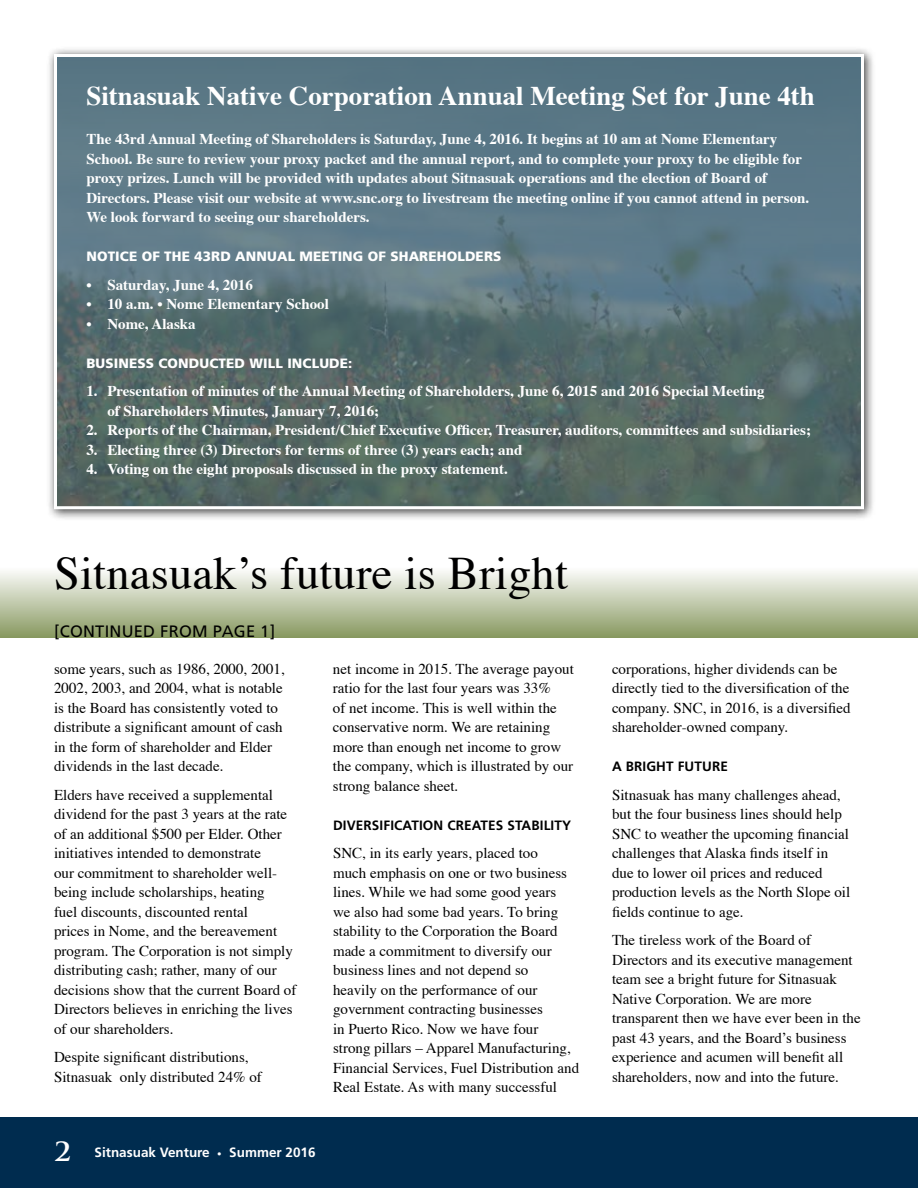
<style>
.page{position:relative;width:918px;height:1188px;background:#fff}
.page>*{position:absolute;margin:0;border:0;box-sizing:border-box;transform-origin:0 0}
.t1{font:46.5px "Times";letter-spacing:.005em;color:#000}
.t2{font:700 30px "Trajan Pro";color:#fff}
.t3{font:700 27px "Times";color:#fff}
.t4{font:16.5px "Frutiger";letter-spacing:.015em;color:#000}
.t5{font:15px/19.5px "Times";color:#000}
.t6{font:700 15px/19.5px "Times";color:#fff}
.t7{font:900 13.5px "Frutiger";letter-spacing:.01em;color:#fff}
.t8{font:700 13.5px "Frutiger";letter-spacing:.01em;color:#000}
.t9{font:700 13.5px "Frutiger";color:#fff}
.s1{font-size:9px}
</style>
<div class="page">
<div style="left:0;top:1118px;width:918px;height:70px;background:#002c4f"></div>
<div style="left:0;top:567px;width:918px;height:70px;background:linear-gradient(to bottom,#fefefd,#8a9b64)"></div>
<div style="left:46px;top:46px;width:830px;height:475px;background:#000;opacity:.75"></div>
<img style="left:58px;top:58px;width:802px;height:447px">
<div style="left:54px;top:54px;width:810px;height:455px;border:3px solid #fff"></div>
<h3 class="t3" style="left:86px;top:78px;width:730px">Sitnasuak Native Corporation Annual Meeting Set for June 4th</h3>
<p class="t6" style="left:86px;top:130px;width:724px">The 43rd Annual Meeting of Shareholders is Saturday, June 4, 2016. It begins at 10 am at Nome Elementary School. Be sure to review your proxy packet and the annual report, and to complete your proxy to be eligible for proxy prizes. Lunch will be provided with updates about Sitnasuak operations and the election of Board of Directors. Please visit our website at www.snc.org to livestream the meeting online if you cannot attend in person.<br>We look forward to seeing our shareholders.</p>
<p class="t7" style="left:86px;top:248px;width:417px">NOTICE OF THE 43RD ANNUAL MEETING OF SHAREHOLDERS</p>
<p class="t6" style="left:86px;top:275px;width:168px">• Saturday, June 4, 2016</p>
<p class="t6" style="left:86px;top:295px;width:244px">• 10 a.m. • Nome Elementary School</p>
<p class="t6" style="left:86px;top:314px;width:111px">• Nome, Alaska</p>
<p class="t7" style="left:86px;top:355px;width:268px">BUSINESS CONDUCTED WILL INCLUDE:</p>
<p class="t6" style="left:107px;top:382px;width:659px;text-indent:-21px">1. Presentation of minutes of the Annual Meeting of Shareholders, June 6, 2015 and 2016 Special Meeting of Shareholders Minutes, January 7, 2016;</p>
<p class="t6" style="left:86px;top:421px;width:726px">2. Reports of the Chairman, President/Chief Executive Officer, Treasurer, auditors, committees and subsidiaries;</p>
<p class="t6" style="left:86px;top:440px;width:438px">3. Electing three (3) Directors for terms of three (3) years each; and</p>
<p class="t6" style="left:86px;top:460px;width:423px">4. Voting on the eight proposals discussed in the proxy statement.</p>
<h1 class="t1" style="left:54px;top:544px;width:515px">Sitnasuak’s future is Bright</h1>
<p class="t4" style="left:54px;top:622px;width:223px">[CONTINUED FROM PAGE 1]</p>
<p class="t5" style="left:54px;top:660px;width:232px">some years, such as 1986, 2000, 2001, 2002, 2003, and 2004, what is notable is the Board has consistently voted to distribute a significant amount of cash in the form of shareholder and Elder dividends in the last decade.</p>
<p class="t5" style="left:54px;top:786px;width:244px">Elders have received a supplemental dividend for the past 3 years at the rate of an additional $500 per Elder. Other initiatives intended to demonstrate<br>our commitment to shareholder well&shy;being include scholarships, heating<br>fuel discounts, discounted rental<br>prices in Nome, and the bereavement program. The Corporation is not simply distributing cash; rather, many of our decisions show that the current Board of Directors believes in enriching the lives of our shareholders.</p>
<p class="t5" style="left:54px;top:1048px;width:209px">Despite significant distributions,<br>Sitnasuak only distributed 24% of</p>
<p class="t5" style="left:333px;top:660px;width:242px">net income in 2015. The average payout ratio for the last four years was 33%<br>of net income. This is well within the conservative norm. We are retaining more than enough net income to grow the company, which is illustrated by our strong balance sheet.</p>
<p class="t8" style="left:333px;top:817px;width:240px">DIVERSIFICATION CREATES STABILITY</p>
<p class="t5" style="left:333px;top:844px;width:248px">SNC, in its early years, placed too<br>much emphasis on one or two business lines. While we had some good years<br>we also had some bad years. To bring stability to the Corporation the Board made a commitment to diversify our business lines and not depend so<br>heavily on the performance of our government contracting businesses<br>in Puerto Rico. Now we have four strong pillars – Apparel Manufacturing, Financial Services, Fuel Distribution and Real Estate. As with many successful</p>
<h2 class="t2" style="left:54px;top:1131px;width:19px">2</h2>
<p class="t9" style="left:94px;top:1144px;width:223px">Sitnasuak Venture <span class="s1">•</span> Summer 2016</p>
<p class="t5" style="left:612px;top:660px;width:240px">corporations, higher dividends can be directly tied to the diversification of the company. SNC, in 2016, is a diversified shareholder-owned company.</p>
<p class="t8" style="left:612px;top:758px;width:117px">A BRIGHT FUTURE</p>
<p class="t5" style="left:612px;top:786px;width:240px">Sitnasuak has many challenges ahead, but the four business lines should help SNC to weather the upcoming financial challenges that Alaska finds itself in due to lower oil prices and reduced production levels as the North Slope oil fields continue to age.</p>
<p class="t5" style="left:612px;top:931px;width:250px">The tireless work of the Board of Directors and its executive management team see a bright future for Sitnasuak Native Corporation. We are more transparent then we have ever been in the past 43 years, and the Board’s business experience and acumen will benefit all shareholders, now and into the future.</p>
</div>
